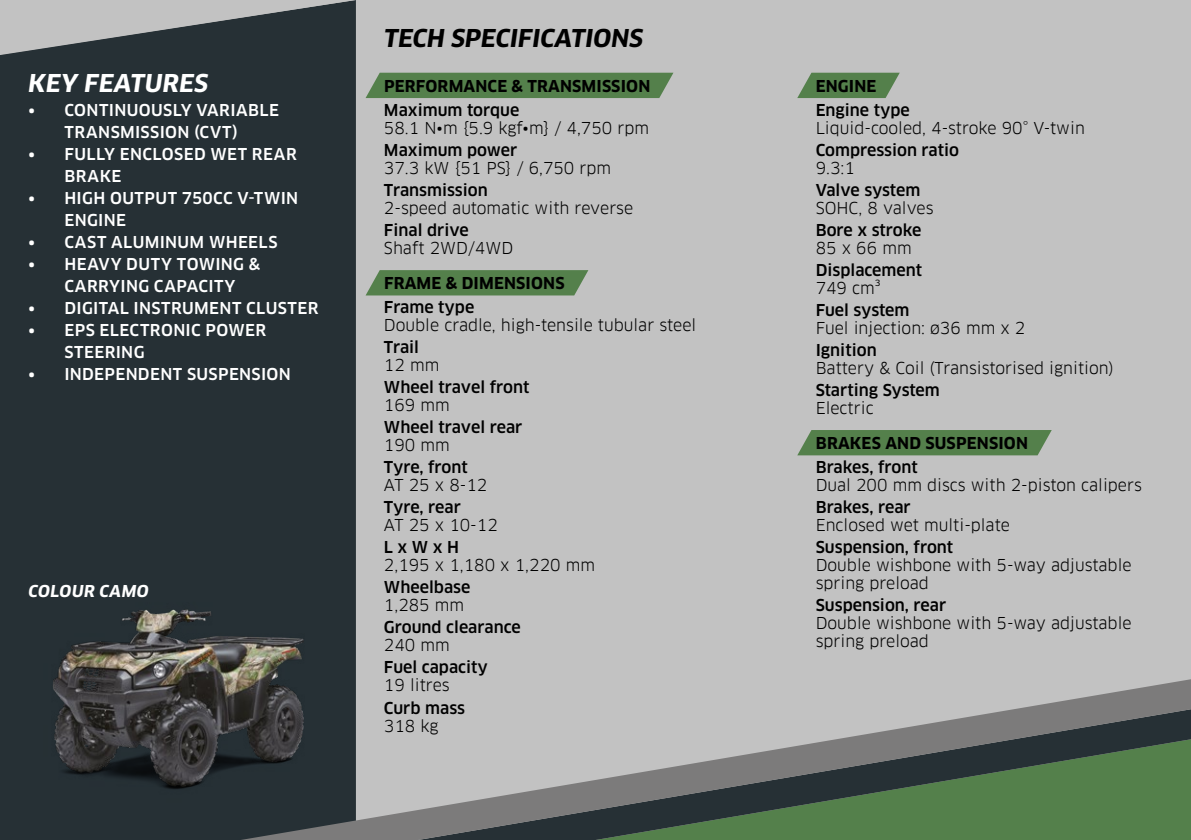
<style>
.page{position:relative;width:1191px;height:840px;background:#fff}
.page>*{position:absolute;margin:0;border:0;box-sizing:border-box;transform-origin:0 0}
.t1{font:italic 700 24px "Clan OT";color:#000}
.t2{font:italic 700 24px "Clan OT";letter-spacing:.01em;color:#fff}
.t3{font:16px/18px "Clan OT";color:#000}
.t4{font:500 16px "Clan OT";color:#000}
.t5{font:500 16px/22px "Clan OT";letter-spacing:.02em;color:#fff}
.t6{font:700 16px "Clan OT";letter-spacing:.01em;color:#000}
.t7{font:italic 700 16px "Clan OT";letter-spacing:.025em;color:#fff}
</style>
<div class="page">
<div style="left:0;top:0;width:1191px;height:839px;background:#c2c2c2"></div>
<div style="left:365px;top:73px;width:308px;height:25px;background:#54804b"></div>
<svg style="left:366px;top:270px;width:222px;height:25px;background:#5b8452"></svg>
<div style="left:797px;top:430px;width:254px;height:25px;background:#54804b"></div>
<svg style="left:797px;top:73px;width:102px;height:25px;background:#62885a"></svg>
<div style="left:0;top:55px;width:356px;height:784px;background:#263035"></div>
<svg style="left:1px;top:0;width:355px;height:55px"></svg>
<svg style="left:241px;top:678px;width:950px;height:161px"></svg>
<img style="left:28px;top:586px;width:299px;height:225px">
<h1 class="t2" style="left:28px;top:69px;width:181px">KEY FEATURES</h1>
<p class="t5" style="left:28px;top:99px;width:252px;text-align:center">• CONTINUOUSLY VARIABLE<br>TRANSMISSION (CVT)</p>
<p class="t5" style="left:64px;top:143px;width:234px;text-indent:-36px">• FULLY ENCLOSED WET REAR<br>BRAKE</p>
<p class="t5" style="left:64px;top:187px;width:235px;text-indent:-36px">• HIGH OUTPUT 750CC V-TWIN<br>ENGINE</p>
<p class="t5" style="left:28px;top:231px;width:251px">• CAST ALUMINUM WHEELS</p>
<p class="t5" style="left:64px;top:253px;width:197px;text-indent:-36px">• HEAVY DUTY TOWING &amp;<br>CARRYING CAPACITY</p>
<p class="t5" style="left:28px;top:297px;width:292px">• DIGITAL INSTRUMENT CLUSTER</p>
<p class="t5" style="left:64px;top:319px;width:203px;text-indent:-36px">• EPS ELECTRONIC POWER<br>STEERING</p>
<p class="t5" style="left:28px;top:363px;width:264px">• INDEPENDENT SUSPENSION</p>
<p class="t7" style="left:28px;top:581px;width:122px">COLOUR CAMO</p>
<h1 class="t1" style="left:384px;top:24px;width:261px">TECH SPECIFICATIONS</h1>
<p class="t6" style="left:384px;top:76px;width:268px">PERFORMANCE &amp; TRANSMISSION</p>
<p class="t6" style="left:815px;top:76px;width:62px">ENGINE</p>
<p class="t4" style="left:384px;top:100px;width:137px">Maximum torque</p>
<p class="t3" style="left:384px;top:119px;width:266px">58.1 N•m {5.9 kgf•m} / 4,750 rpm</p>
<p class="t4" style="left:384px;top:140px;width:135px">Maximum power</p>
<p class="t3" style="left:384px;top:159px;width:229px">37.3 kW {51 PS} / 6,750 rpm</p>
<p class="t4" style="left:384px;top:180px;width:105px">Transmission</p>
<p class="t3" style="left:384px;top:199px;width:251px">2-speed automatic with reverse</p>
<p class="t4" style="left:384px;top:220px;width:86px">Final drive</p>
<p class="t3" style="left:384px;top:239px;width:131px">Shaft 2WD/4WD</p>
<p class="t6" style="left:384px;top:274px;width:182px">FRAME &amp; DIMENSIONS</p>
<p class="t4" style="left:384px;top:297px;width:92px">Frame type</p>
<p class="t3" style="left:384px;top:316px;width:314px">Double cradle, high-tensile tubular steel</p>
<p class="t4" style="left:384px;top:337px;width:37px">Trail</p>
<p class="t3" style="left:384px;top:356px;width:57px">12 mm</p>
<p class="t4" style="left:384px;top:377px;width:147px">Wheel travel front</p>
<p class="t3" style="left:384px;top:396px;width:67px">169 mm</p>
<p class="t4" style="left:384px;top:417px;width:140px">Wheel travel rear</p>
<p class="t3" style="left:384px;top:436px;width:67px">190 mm</p>
<p class="t4" style="left:384px;top:457px;width:85px">Tyre, front</p>
<p class="t3" style="left:384px;top:476px;width:105px">AT 25 x 8-12</p>
<p class="t4" style="left:384px;top:497px;width:78px">Tyre, rear</p>
<p class="t3" style="left:384px;top:516px;width:115px">AT 25 x 10-12</p>
<p class="t4" style="left:384px;top:537px;width:77px">L x W x H</p>
<p class="t3" style="left:384px;top:556px;width:212px">2,195 x 1,180 x 1,220 mm</p>
<p class="t4" style="left:384px;top:577px;width:88px">Wheelbase</p>
<p class="t3" style="left:384px;top:596px;width:82px">1,285 mm</p>
<p class="t4" style="left:384px;top:617px;width:138px">Ground clearance</p>
<p class="t3" style="left:384px;top:636px;width:67px">240 mm</p>
<p class="t4" style="left:384px;top:657px;width:105px">Fuel capacity</p>
<p class="t3" style="left:384px;top:676px;width:67px">19 litres</p>
<p class="t4" style="left:384px;top:697px;width:83px">Curb mass</p>
<p class="t3" style="left:384px;top:716px;width:56px">318 kg</p>
<p class="t4" style="left:815px;top:100px;width:96px">Engine type</p>
<p class="t3" style="left:815px;top:119px;width:271px">Liquid-cooled, 4-stroke 90° V-twin</p>
<p class="t4" style="left:815px;top:140px;width:145px">Compression ratio</p>
<p class="t3" style="left:815px;top:159px;width:41px">9.3:1</p>
<p class="t4" style="left:815px;top:180px;width:106px">Valve system</p>
<p class="t3" style="left:815px;top:199px;width:119px">SOHC, 8 valves</p>
<p class="t4" style="left:815px;top:220px;width:107px">Bore x stroke</p>
<p class="t3" style="left:815px;top:239px;width:97px">85 x 66 mm</p>
<p class="t4" style="left:815px;top:260px;width:108px">Displacement</p>
<p class="t3" style="left:815px;top:279px;width:66px">749 cm³</p>
<p class="t4" style="left:815px;top:300px;width:95px">Fuel system</p>
<p class="t3" style="left:815px;top:319px;width:211px">Fuel injection: ø36 mm x 2</p>
<p class="t4" style="left:815px;top:340px;width:62px">Ignition</p>
<p class="t3" style="left:815px;top:359px;width:300px">Battery &amp; Coil (Transistorised ignition)</p>
<p class="t4" style="left:815px;top:380px;width:126px">Starting System</p>
<p class="t3" style="left:815px;top:399px;width:59px">Electric</p>
<p class="t6" style="left:815px;top:434px;width:214px">BRAKES AND SUSPENSION</p>
<p class="t4" style="left:815px;top:457px;width:104px">Brakes, front</p>
<p class="t3" style="left:815px;top:476px;width:328px">Dual 200 mm discs with 2-piston calipers</p>
<p class="t4" style="left:815px;top:497px;width:97px">Brakes, rear</p>
<p class="t3" style="left:815px;top:516px;width:196px">Enclosed wet multi-plate</p>
<p class="t4" style="left:815px;top:537px;width:139px">Suspension, front</p>
<p class="t3" style="left:815px;top:556px;width:317px">Double wishbone with 5-way adjustable spring preload</p>
<p class="t4" style="left:815px;top:595px;width:132px">Suspension, rear</p>
<p class="t3" style="left:815px;top:614px;width:317px">Double wishbone with 5-way adjustable spring preload</p>
</div>
